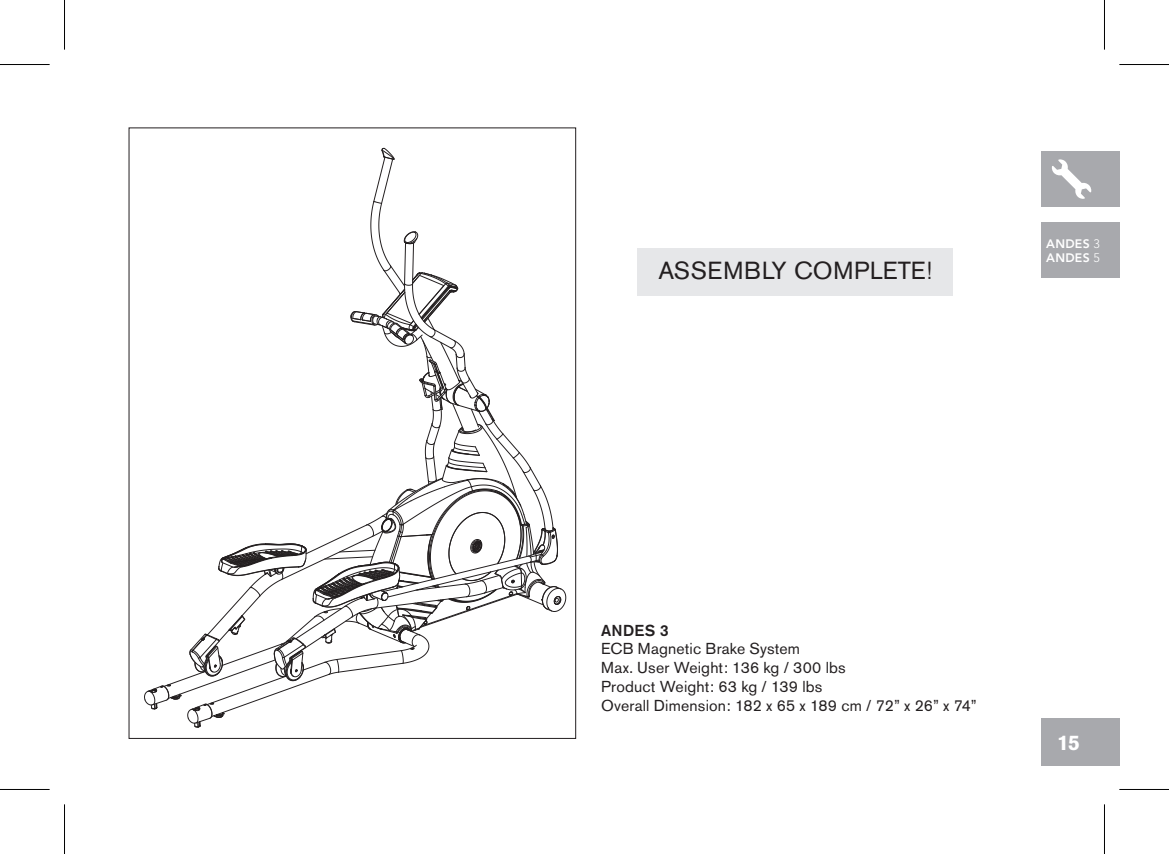
<style>
.page{position:relative;width:1169px;height:854px;background:#fff}
.page>*{position:absolute;margin:0;border:0;box-sizing:border-box;transform-origin:0 0}
.t1{font:24.5px "Akzidenz Grotesk BE";letter-spacing:.02em;color:#231f20}
.t2{font:700 21px "Akzidenz Grotesk BE";color:#fff}
.t3{font:15.75px/18.9px "Akzidenz Grotesk BE";letter-spacing:.01em;color:#231f20}
.t4{font:500 15.75px "Akzidenz Grotesk BE";letter-spacing:.02em;color:#231f20}
.t5{font:800 12.25px/14.7px "Avenir";letter-spacing:.02em;color:#fff}
.s1{font-weight:300}
</style>
<div class="page">
<div style="left:1041px;top:718px;width:79px;height:47px;background:#a8a9ad"></div>
<div style="left:1041px;top:151px;width:79px;height:56px;background:#a8a9ad"></div>
<svg style="left:1052px;top:159px;width:39px;height:40px"></svg>
<div style="left:1041px;top:222px;width:79px;height:55px;background:#a8a9ad"></div>
<div style="left:638px;top:248px;width:315px;height:47px;background:#e6e7e9"></div>
<svg style="left:144px;top:147px;width:422px;height:592px"></svg>
<hr style="left:0;top:64px;width:50px;height:1px;background:#000">
<hr style="left:1119px;top:64px;width:49px;height:1px;background:#000">
<hr style="left:0;top:789px;width:50px;height:1px;background:#000">
<hr style="left:1119px;top:789px;width:49px;height:1px;background:#000">
<hr style="left:64px;top:0;width:1px;height:50px;background:#000">
<hr style="left:64px;top:804px;width:1px;height:49px;background:#000">
<hr style="left:1104px;top:0;width:1px;height:50px;background:#000">
<hr style="left:1104px;top:804px;width:1px;height:49px;background:#000">
<h1 class="t1" style="left:658px;top:256px;width:275px">ASSEMBLY COMPLETE!</h1>
<p class="t5" style="left:1046px;top:236px;width:55px">ANDES <span class="s1">3<br></span>ANDES <span class="s1">5</span></p>
<p class="t4" style="left:601px;top:620px;width:69px">ANDES 3</p>
<p class="t3" style="left:601px;top:639px;width:377px">ECB Magnetic Brake System<br>Max. User Weight: 136 kg / 300 lbs<br>Product Weight: 63 kg / 139 lbs<br>Overall Dimension: 182 x 65 x 189 cm / 72” x 26” x 74”</p>
<h2 class="t2" style="left:1057px;top:730px;width:24px">15</h2>
</div>
